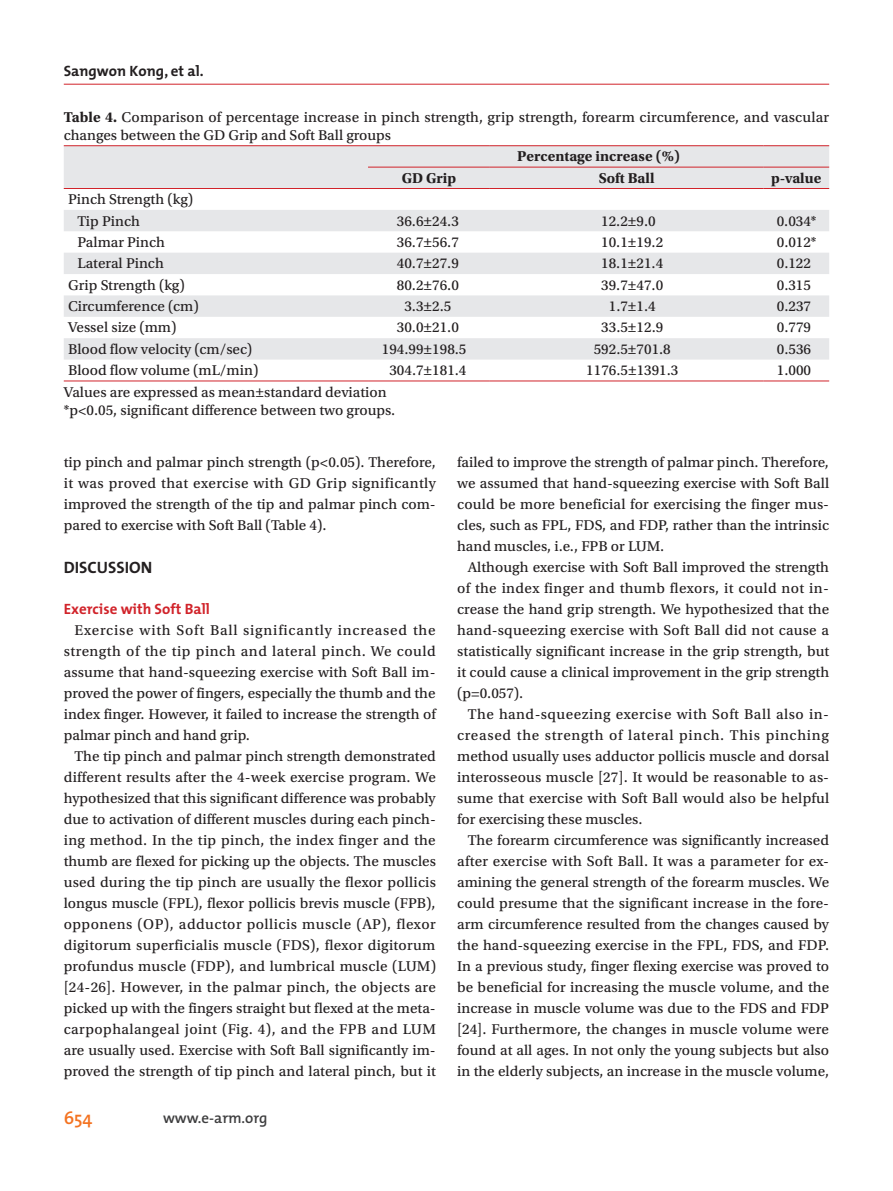
<style>
.page{position:relative;width:893px;height:1191px;background:#fff}
.page>*{position:absolute;margin:0;border:0;box-sizing:border-box;transform-origin:0 0}
.t1{font:600 18px "The Mix";color:#f47321}
.t2{font:700 16.5px "The Mix";color:#231f20}
.t3{font:15px/21px "Utopia Std Capt";color:#231f20;text-align:justify}
.t4{font:700 15px "Utopia Std";color:#231f20}
.t5{font:700 15px "The Mix";color:#d1232a}
.t6{font:700 15px "The Mix";color:#231f20}
.t7{font:600 15px "The Mix";color:#3e3e3f}
.s1{font-family:"Utopia Std";font-weight:700}
</style>
<div class="page">
<hr style="left:64px;top:84px;width:765px;height:1px;background:#d1232a">
<svg style="left:64px;top:146px;width:765px;height:213px;fill:#e6e7e9"></svg>
<hr style="left:368px;top:167px;width:122px;height:1px;background:#d1232a">
<hr style="left:490px;top:167px;width:273px;height:1px;background:#d1232a">
<hr style="left:763px;top:167px;width:66px;height:1px;background:#d1232a">
<hr style="left:64px;top:145px;width:304px;height:1px;background:#d1232a">
<hr style="left:368px;top:145px;width:122px;height:1px;background:#d1232a">
<hr style="left:490px;top:145px;width:273px;height:1px;background:#d1232a">
<hr style="left:763px;top:145px;width:66px;height:1px;background:#d1232a">
<hr style="left:64px;top:188px;width:304px;height:1px;background:#d1232a">
<hr style="left:368px;top:188px;width:122px;height:1px;background:#d1232a">
<hr style="left:490px;top:188px;width:273px;height:1px;background:#d1232a">
<hr style="left:763px;top:188px;width:66px;height:1px;background:#d1232a">
<hr style="left:64px;top:380px;width:304px;height:1px;background:#d1232a">
<hr style="left:368px;top:380px;width:122px;height:1px;background:#d1232a">
<hr style="left:490px;top:380px;width:273px;height:1px;background:#d1232a">
<hr style="left:763px;top:380px;width:66px;height:1px;background:#d1232a">
<p class="t6" style="left:64px;top:59px;width:142px">Sangwon Kong, et al.</p>
<p class="t3" style="left:64px;top:108px;width:767px;line-height:18px"><span class="s1">Table 4.</span> Comparison of percentage increase in pinch strength, grip strength, forearm circumference, and vascular changes between the GD Grip and Soft Ball groups</p>
<p class="t4" style="left:517px;top:148px;width:165px">Percentage increase (%)</p>
<p class="t4" style="left:402px;top:169px;width:56px">GD Grip</p>
<p class="t4" style="left:599px;top:169px;width:57px">Soft Ball</p>
<p class="t4" style="left:771px;top:169px;width:52px">p-value</p>
<p class="t3" style="left:78px;top:189px;width:117px;text-indent:-9px">Pinch Strength (kg)<br>Tip Pinch</p>
<p class="t3" style="left:397px;top:210px;width:63px">36.6±24.3</p>
<p class="t3" style="left:601px;top:210px;width:56px">12.2±9.0</p>
<p class="t3" style="left:777px;top:210px;width:41px">0.034*</p>
<p class="t3" style="left:78px;top:232px;width:89px">Palmar Pinch</p>
<p class="t3" style="left:397px;top:232px;width:63px">36.7±56.7</p>
<p class="t3" style="left:601px;top:232px;width:63px">10.1±19.2</p>
<p class="t3" style="left:777px;top:232px;width:41px">0.012*</p>
<p class="t3" style="left:78px;top:253px;width:88px">Lateral Pinch</p>
<p class="t3" style="left:397px;top:253px;width:63px">40.7±27.9</p>
<p class="t3" style="left:601px;top:253px;width:63px">18.1±21.4</p>
<p class="t3" style="left:777px;top:253px;width:36px">0.122</p>
<p class="t3" style="left:68px;top:275px;width:118px">Grip Strength (kg)</p>
<p class="t3" style="left:397px;top:275px;width:63px">80.2±76.0</p>
<p class="t3" style="left:601px;top:275px;width:63px">39.7±47.0</p>
<p class="t3" style="left:777px;top:275px;width:36px">0.315</p>
<p class="t3" style="left:68px;top:296px;width:132px">Circumference (cm)</p>
<p class="t3" style="left:404px;top:296px;width:48px">3.3±2.5</p>
<p class="t3" style="left:609px;top:296px;width:48px">1.7±1.4</p>
<p class="t3" style="left:777px;top:296px;width:36px">0.237</p>
<p class="t3" style="left:68px;top:317px;width:110px">Vessel size (mm)</p>
<p class="t3" style="left:397px;top:317px;width:63px">30.0±21.0</p>
<p class="t3" style="left:601px;top:317px;width:63px">33.5±12.9</p>
<p class="t3" style="left:777px;top:317px;width:36px">0.779</p>
<p class="t3" style="left:68px;top:339px;width:186px">Blood flow velocity (cm/sec)</p>
<p class="t3" style="left:382px;top:339px;width:86px">194.99±198.5</p>
<p class="t3" style="left:594px;top:339px;width:79px">592.5±701.8</p>
<p class="t3" style="left:777px;top:339px;width:36px">0.536</p>
<p class="t3" style="left:68px;top:360px;width:192px">Blood flow volume (mL/min)</p>
<p class="t3" style="left:389px;top:360px;width:79px">304.7±181.4</p>
<p class="t3" style="left:586px;top:360px;width:94px">1176.5±1391.3</p>
<p class="t3" style="left:777px;top:360px;width:36px">1.000</p>
<p class="t3" style="left:64px;top:383px;width:333px;line-height:18px">Values are expressed as mean±standard deviation *p&lt;0.05, significant difference between two groups.</p>
<p class="t3" style="left:64px;top:452px;width:374px">tip pinch and palmar pinch strength (p&lt;0.05). Therefore, it was proved that exercise with GD Grip significantly improved the strength of the tip and palmar pinch com&shy;pared to exercise with Soft Ball (Table 4).</p>
<p class="t2" style="left:64px;top:554px;width:90px">DISCUSSION</p>
<p class="t5" style="left:64px;top:596px;width:148px">Exercise with Soft Ball</p>
<p class="t3" style="left:64px;top:620px;width:374px;text-indent:11px">Exercise with Soft Ball significantly increased the strength of the tip pinch and lateral pinch. We could assume that hand-squeezing exercise with Soft Ball im&shy;proved the power of fingers, especially the thumb and the index finger. However, it failed to increase the strength of palmar pinch and hand grip.</p>
<p class="t3" style="left:64px;top:746px;width:374px;text-indent:11px">The tip pinch and palmar pinch strength demonstrated different results after the 4-week exercise program. We hypothesized that this significant difference was probably due to activation of different muscles during each pinch&shy;ing method. In the tip pinch, the index finger and the thumb are flexed for picking up the objects. The muscles used during the tip pinch are usually the flexor pollicis longus muscle (FPL), flexor pollicis brevis muscle (FPB), opponens (OP), adductor pollicis muscle (AP), flexor digitorum superficialis muscle (FDS), flexor digitorum profundus muscle (FDP), and lumbrical muscle (LUM) [24-26]. However, in the palmar pinch, the objects are picked up with the fingers straight but flexed at the meta&shy;carpophalangeal joint (Fig. 4), and the FPB and LUM are usually used. Exercise with Soft Ball significantly im&shy;proved the strength of tip pinch and lateral pinch, but it</p>
<p class="t1" style="left:64px;top:1102px;width:30px">654</p>
<p class="t7" style="left:163px;top:1105px;width:106px">www.e-arm.org</p>
<p class="t3" style="left:457px;top:452px;width:374px">failed to improve the strength of palmar pinch. Therefore, we assumed that hand-squeezing exercise with Soft Ball could be more beneficial for exercising the finger mus&shy;cles, such as FPL, FDS, and FDP, rather than the intrinsic hand muscles, i.e., FPB or LUM.</p>
<p class="t3" style="left:457px;top:557px;width:374px;text-indent:11px">Although exercise with Soft Ball improved the strength of the index finger and thumb flexors, it could not in&shy;crease the hand grip strength. We hypothesized that the hand-squeezing exercise with Soft Ball did not cause a statistically significant increase in the grip strength, but it could cause a clinical improvement in the grip strength (p=0.057).</p>
<p class="t3" style="left:457px;top:704px;width:374px;text-indent:11px">The hand-squeezing exercise with Soft Ball also in&shy;creased the strength of lateral pinch. This pinching method usually uses adductor pollicis muscle and dorsal interosseous muscle [27]. It would be reasonable to as&shy;sume that exercise with Soft Ball would also be helpful for exercising these muscles.</p>
<p class="t3" style="left:457px;top:830px;width:374px;text-indent:11px">The forearm circumference was significantly increased after exercise with Soft Ball. It was a parameter for ex&shy;amining the general strength of the forearm muscles. We could presume that the significant increase in the fore&shy;arm circumference resulted from the changes caused by the hand-squeezing exercise in the FPL, FDS, and FDP.<br>In a previous study, finger flexing exercise was proved to be beneficial for increasing the muscle volume, and the increase in muscle volume was due to the FDS and FDP [24]. Furthermore, the changes in muscle volume were found at all ages. In not only the young subjects but also in the elderly subjects, an increase in the muscle volume,</p>
</div>
